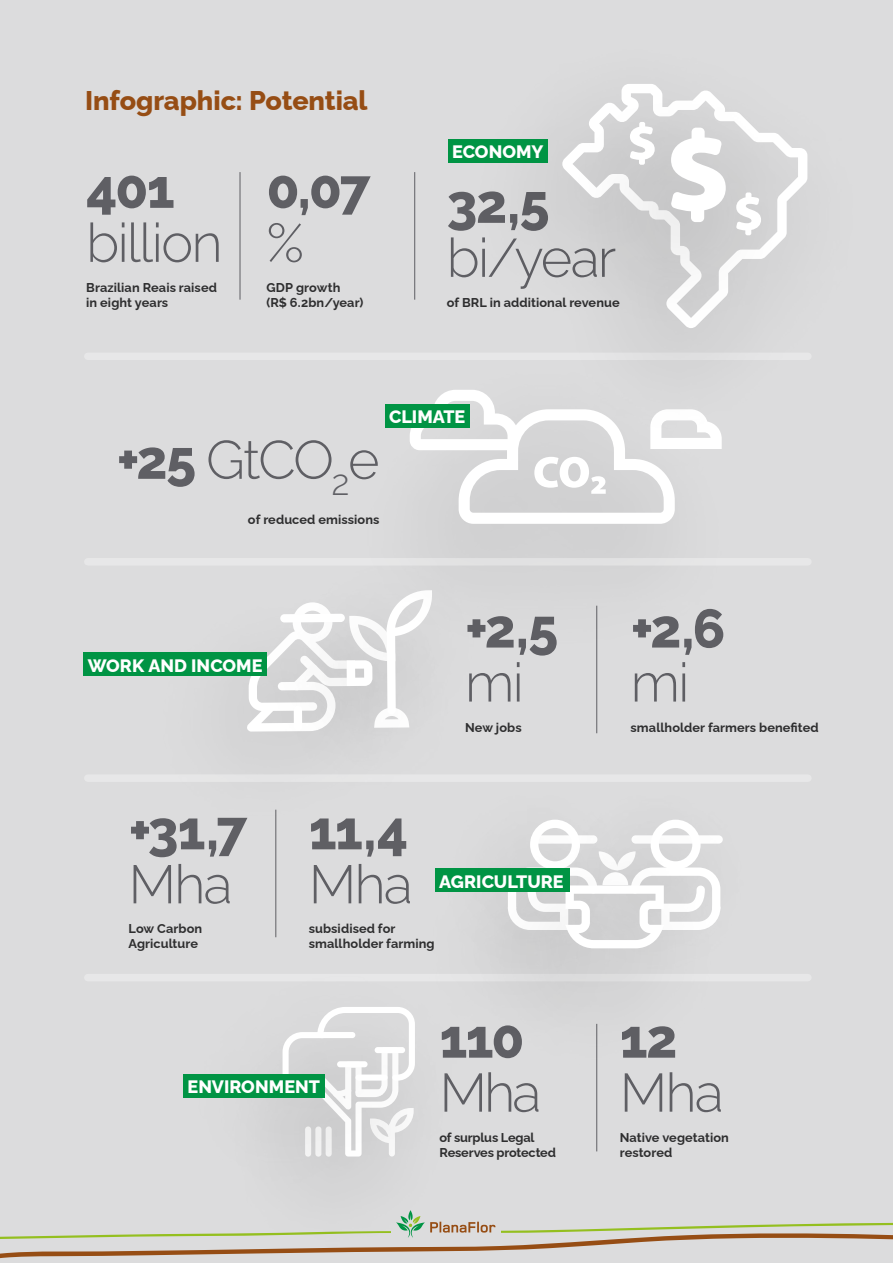
<style>
.page{position:relative;width:893px;height:1263px;background:#dcdcdd}
.page>*{position:absolute;margin:0;border:0;box-sizing:border-box;transform-origin:0 0}
.t1{font:300 54px "Raleway";letter-spacing:-.035em;color:#5f5f64}
.t2{font:800 54px "Raleway";letter-spacing:-.035em;color:#5f5f64}
.t3{font:800 27px "Raleway";letter-spacing:-.005em;color:#964d14}
.t4{font:800 18px "Raleway";color:#fff}
.t5{font:700 12.75px/15px "Raleway";letter-spacing:.005em;color:#2e2e2f}
.t6{font:700 12.75px/15px "Raleway";letter-spacing:-.015em;color:#2e2e2f}
.s1{font-weight:800}
</style>
<div class="page">
<svg style="left:0;top:1222px;width:893px;height:37px"></svg>
<div style="left:209px;top:999px;width:260px;height:264px;background:#000;opacity:.33"></div>
<div style="left:170px;top:951px;width:316px;height:271px;background:#dcdcdd"></div>
<svg style="left:283px;top:1007px;width:132px;height:149px"></svg>
<div style="left:355px;top:1074px;width:33px;height:6px;background:#fff;border-radius:3px"></div>
<div style="left:318px;top:1032px;width:37px;height:6px;background:#fff;border-radius:3px"></div>
<div style="left:375px;top:1047px;width:30px;height:6px;background:#fff;border-radius:3px"></div>
<div style="left:337px;top:1061px;width:31px;height:6px;background:#fff;border-radius:3px"></div>
<hr style="left:596px;top:1024px;width:1px;height:127px;background:#5f5f64">
<hr style="left:596px;top:606px;width:1px;height:127px;background:#5f5f64">
<div style="left:241px;top:565px;width:220px;height:220px;background:#d8d8d9"></div>
<div style="left:278px;top:540px;width:220px;height:220px;background:#dcdcdd"></div>
<svg style="left:247px;top:602px;width:162px;height:129px"></svg>
<div style="left:183px;top:1074px;width:141px;height:24px;background:#009444"></div>
<div style="left:347px;top:353px;width:396px;height:303px;background:#dadadb"></div>
<svg style="left:410px;top:390px;width:265px;height:134px"></svg>
<div style="left:385px;top:404px;width:84px;height:23px;background:#009444"></div>
<div style="left:84px;top:652px;width:183px;height:24px;background:#009444"></div>
<div style="left:88px;top:353px;width:720px;height:7px;background:#e7e7e8"></div>
<div style="left:88px;top:558px;width:720px;height:7px;background:#e7e7e8"></div>
<div style="left:88px;top:774px;width:720px;height:8px;background:#e6e6e7"></div>
<div style="left:88px;top:974px;width:720px;height:7px;background:#e7e7e8"></div>
<div style="left:532px;top:778px;width:248px;height:196px;background:#dcdcdd"></div>
<div style="left:421px;top:768px;width:226px;height:227px;background:#dcdcdd"></div>
<div style="left:541px;top:768px;width:226px;height:227px;background:#dcdcdd"></div>
<div style="left:403px;top:842px;width:232px;height:216px;background:#dcdcdd"></div>
<div style="left:455px;top:828px;width:277px;height:250px;background:#dadadb"></div>
<svg style="left:508px;top:820px;width:212px;height:128px"></svg>
<hr style="left:276px;top:810px;width:1px;height:127px;background:#5f5f64">
<div style="left:435px;top:868px;width:135px;height:24px;background:#009444"></div>
<hr style="left:240px;top:172px;width:1px;height:128px;background:#5f5f64">
<hr style="left:414px;top:172px;width:1px;height:128px;background:#5f5f64">
<div style="left:455px;top:31px;width:421px;height:419px;background:#dcdcdd"></div>
<svg style="left:793px;top:148px;width:14px;height:47px"></svg>
<div style="left:560px;top:80px;width:233px;height:263px;background:#000;opacity:.33"></div>
<svg style="left:671px;top:128px;width:55px;height:94px"></svg>
<svg style="left:630px;top:122px;width:25px;height:43px"></svg>
<svg style="left:736px;top:192px;width:25px;height:43px"></svg>
<div style="left:448px;top:139px;width:100px;height:24px;background:#009444"></div>
<h2 class="t3" style="left:85px;top:79px;width:284px">Infographic: Potential</h2>
<h1 class="t2" style="left:86px;top:146px;width:90px">401</h1>
<h1 class="t1" style="left:86px;top:200px;width:138px">billion</h1>
<p class="t5" style="left:86px;top:278px;width:132px">Brazilian Reais raised in eight years</p>
<h1 class="t2" style="left:266px;top:146px;width:106px">0,07</h1>
<h1 class="t1" style="left:266px;top:200px;width:39px">%</h1>
<p class="t5" style="left:266px;top:278px;width:98px">GDP growth (R$ 6.2bn/year)</p>
<h3 class="t4" style="left:452px;top:138px;width:93px">ECONOMY</h3>
<h1 class="t2" style="left:447px;top:161px;width:104px">32,5</h1>
<h1 class="t1" style="left:447px;top:215px;width:171px">bi/year</h1>
<p class="t5" style="left:447px;top:293px;width:174px">of BRL in additional revenue</p>
<h1 class="t1" style="left:117px;top:417px;width:264px"><span class="s1">+25</span> GtCO<sub>2</sub>e</h1>
<p class="t5" style="left:248px;top:510px;width:133px">of reduced emissions</p>
<h3 class="t4" style="left:389px;top:402px;width:77px">CLIMATE</h3>
<h3 class="t4" style="left:88px;top:651px;width:176px">WORK AND INCOME</h3>
<h1 class="t2" style="left:465px;top:585px;width:95px">+2,5</h1>
<h1 class="t1" style="left:465px;top:639px;width:60px">mi</h1>
<p class="t5" style="left:465px;top:718px;width:58px">New jobs</p>
<h1 class="t2" style="left:129px;top:787px;width:120px">+31,7</h1>
<h1 class="t1" style="left:129px;top:841px;width:105px">Mha</h1>
<p class="t5" style="left:129px;top:920px;width:75px">Low Carbon<br>Agriculture</p>
<h1 class="t2" style="left:309px;top:787px;width:101px">11,4</h1>
<h1 class="t1" style="left:309px;top:841px;width:105px">Mha</h1>
<p class="t5" style="left:309px;top:920px;width:127px">subsidised for smallholder farming</p>
<h3 class="t4" style="left:439px;top:867px;width:126px">AGRICULTURE</h3>
<h1 class="t2" style="left:631px;top:585px;width:96px">+2,6</h1>
<h1 class="t1" style="left:631px;top:639px;width:60px">mi</h1>
<p class="t5" style="left:631px;top:718px;width:190px">smallholder farmers benefited</p>
<h3 class="t4" style="left:187px;top:1073px;width:134px">ENVIRONMENT</h3>
<h1 class="t2" style="left:439px;top:995px;width:86px">110</h1>
<h1 class="t1" style="left:439px;top:1049px;width:103px">Mha</h1>
<p class="t6" style="left:439px;top:1128px;width:118px">of surplus Legal<br>Reserves protected</p>
<h1 class="t2" style="left:620px;top:995px;width:59px">12</h1>
<h1 class="t1" style="left:620px;top:1049px;width:105px">Mha</h1>
<p class="t5" style="left:620px;top:1128px;width:111px">Native vegetation restored</p>
</div>
